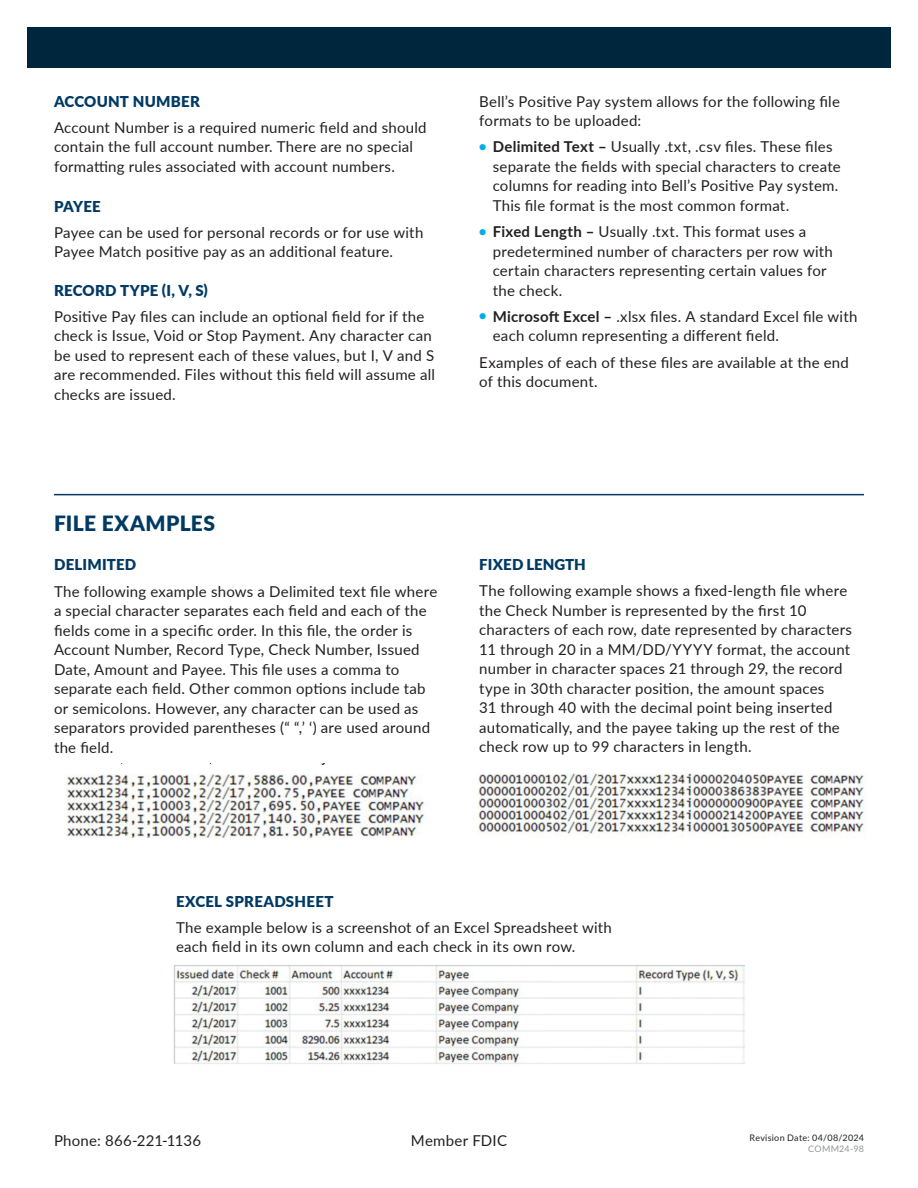
<style>
.page{position:relative;width:918px;height:1188px;background:#fff}
.page>*{position:absolute;margin:0;border:0;box-sizing:border-box;transform-origin:0 0}
.t1{font:900 21px "Lato";letter-spacing:.02em;color:#003a63}
.t2{font:15px/19.5px "Lato";letter-spacing:.015em;color:#231f20}
.t3{font:900 15px "Lato";letter-spacing:.015em;color:#003a63}
.t4{font:9px "Lato";letter-spacing:.03em;color:#231f20}
.t5{font:9px "Lato";letter-spacing:.02em;color:#939598}
.s1{font-weight:900;font-size:12px;color:#00abe7}
.s2{font-weight:700}
</style>
<div class="page">
<div style="left:27px;top:27px;width:864px;height:41px;background:#00263d"></div>
<img style="left:66px;top:764px;width:359px;height:74px">
<img style="left:478px;top:773px;width:387px;height:64px">
<img style="left:173px;top:965px;width:572px;height:99px">
<hr style="left:54px;top:494px;width:810px;height:1px;background:#003a63">
<p class="t3" style="left:54px;top:90px;width:148px">ACCOUNT NUMBER</p>
<p class="t2" style="left:54px;top:117px;width:374px">Account Number is a required numeric field and should contain the full account number. There are no special formatting rules associated with account numbers.</p>
<p class="t3" style="left:54px;top:195px;width:48px">PAYEE</p>
<p class="t2" style="left:54px;top:222px;width:371px">Payee can be used for personal records or for use with<br>Payee Match positive pay as an additional feature.</p>
<p class="t3" style="left:54px;top:279px;width:155px">RECORD TYPE (I, V, S)</p>
<p class="t2" style="left:54px;top:306px;width:382px">Positive Pay files can include an optional field for if the check is Issue, Void or Stop Payment. Any character can be used to represent each of these values, but I, V and S are recommended. Files without this field will assume all checks are issued.</p>
<p class="t2" style="left:479px;top:91px;width:362px">Bell’s Positive Pay system allows for the following file formats to be uploaded:</p>
<p class="t2" style="left:493px;top:136px;width:349px;text-indent:-14px"><span class="s1">●</span> <span class="s2">Delimited Text –</span> Usually .txt, .csv files. These files separate the fields with special characters to create columns for reading into Bell’s Positive Pay system.<br>This file format is the most common format.</p>
<p class="t2" style="left:493px;top:221px;width:342px;text-indent:-14px"><span class="s1">●</span> <span class="s2">Fixed Length –</span> Usually .txt. This format uses a predetermined number of characters per row with certain characters representing certain values for the check.</p>
<p class="t2" style="left:493px;top:306px;width:366px;text-indent:-14px"><span class="s1">●</span> <span class="s2">Microsoft Excel –</span> .xlsx files. A standard Excel file with each column representing a different field.</p>
<p class="t2" style="left:479px;top:352px;width:371px">Examples of each of these files are available at the end of this document.</p>
<h1 class="t1" style="left:54px;top:507px;width:163px">FILE EXAMPLES</h1>
<p class="t3" style="left:54px;top:554px;width:84px">DELIMITED</p>
<p class="t2" style="left:54px;top:581px;width:385px">The following example shows a Delimited text file where a special character separates each field and each of the fields come in a specific order. In this file, the order is Account Number, Record Type, Check Number, Issued Date, Amount and Payee. This file uses a comma to separate each field. Other common options include tab or semicolons. However, any character can be used as separators provided parentheses (“ “,’ ‘) are used around the field.</p>
<p class="t3" style="left:479px;top:553px;width:108px">FIXED LENGTH</p>
<p class="t2" style="left:479px;top:581px;width:374px">The following example shows a fixed-length file where the Check Number is represented by the first 10 characters of each row, date represented by characters 11 through 20 in a MM/DD/YYYY format, the account number in character spaces 21 through 29, the record type in 30th character position, the amount spaces<br>31 through 40 with the decimal point being inserted automatically, and the payee taking up the rest of the check row up to 99 characters in length.</p>
<p class="t3" style="left:176px;top:890px;width:159px">EXCEL SPREADSHEET</p>
<p class="t2" style="left:176px;top:917px;width:437px">The example below is a screenshot of an Excel Spreadsheet with each field in its own column and each check in its own row.</p>
<p class="t2" style="left:54px;top:1130px;width:149px">Phone: 866-221-1136</p>
<p class="t2" style="left:411px;top:1130px;width:98px">Member FDIC</p>
<p class="t4" style="left:750px;top:1132px;width:116px">Revision Date: 04/08/2024</p>
<p class="t5" style="left:808px;top:1142px;width:57px">COMM24-98</p>
</div>
